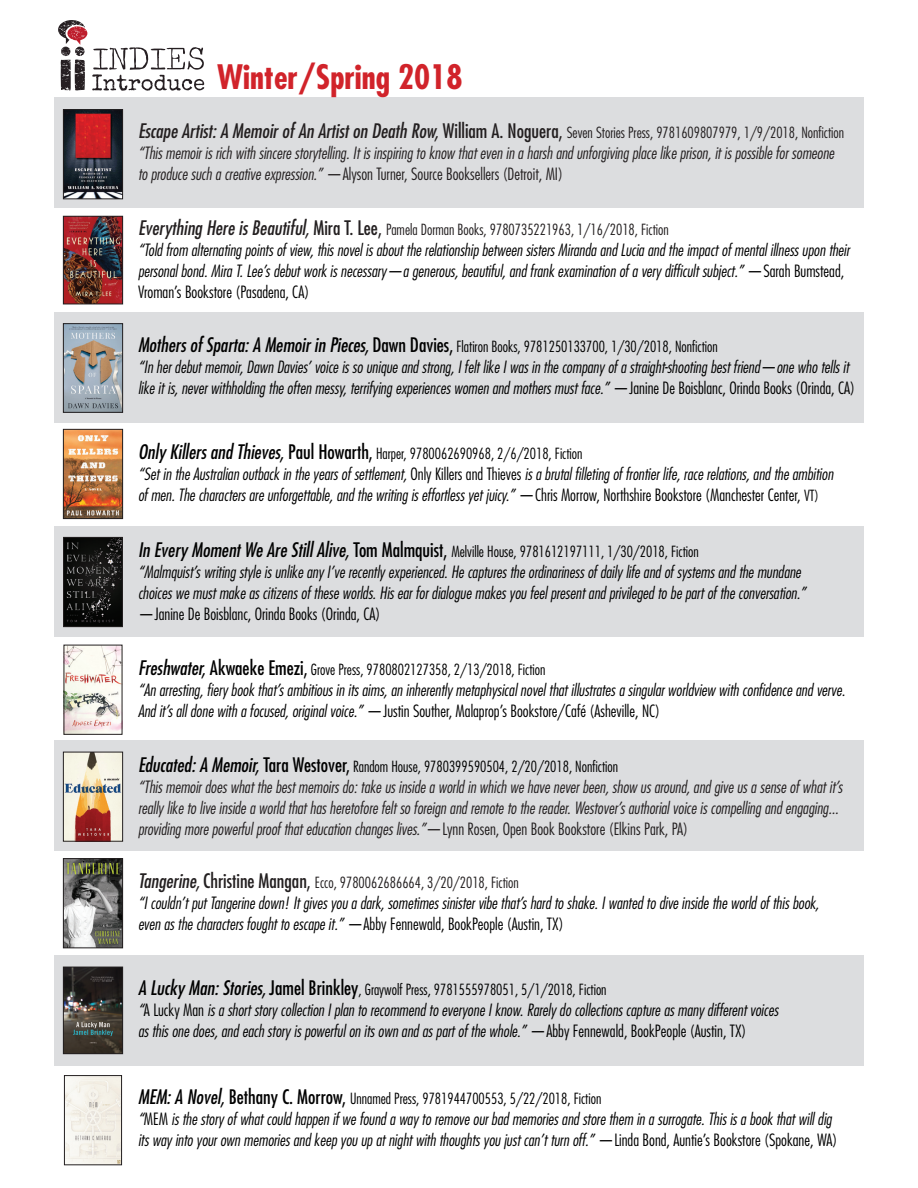
<style>
.page{position:relative;width:918px;height:1188px;background:#fff}
.page>*{position:absolute;margin:0;border:0;box-sizing:border-box;transform-origin:0 0}
.t1{font:700 condensed 32.85px "Futura";color:#d1232a}
.Normal__Web{font:italic 300 condensed 16.5px/21px "Futura";color:#000}
.Normal__Web-2{font:italic 300 condensed 16.5px/21px "Futura";color:#231f20}
.t2{font:300 condensed 15px "Futura";color:#000}
.t3{font:300 condensed 15px "Futura";color:#231f20}
.s1{font-weight:400;font-style:italic;font-size:19.5px}
.s2{font-weight:400;font-size:19.5px}
.s3{font-style:normal}
.s4{font-style:normal;font-size:15px}
</style>
<div class="page">
<div style="left:54px;top:98px;width:810px;height:110px;background:#dcdddf"></div>
<div style="left:54px;top:312px;width:810px;height:110px;background:#dcdddf"></div>
<div style="left:54px;top:526px;width:810px;height:111px;background:#dcdddf"></div>
<div style="left:54px;top:741px;width:810px;height:110px;background:#dcdddf"></div>
<div style="left:54px;top:955px;width:810px;height:110px;background:#dcdddf"></div>
<svg style="left:58px;top:20px;width:146px;height:71px"></svg>
<img style="left:65px;top:218px;width:56px;height:84px">
<div style="left:63px;top:216px;width:60px;height:88px;border:1px solid #231f20"></div>
<img style="left:65px;top:539px;width:56px;height:86px">
<div style="left:63px;top:537px;width:60px;height:90px;border:1px solid #231f20"></div>
<img style="left:65px;top:969px;width:56px;height:83px">
<div style="left:63px;top:967px;width:60px;height:87px;border:1px solid #231f20"></div>
<img style="left:65px;top:111px;width:56px;height:86px">
<div style="left:63px;top:109px;width:60px;height:90px;border:1px solid #231f20"></div>
<img style="left:65px;top:431px;width:56px;height:86px">
<div style="left:63px;top:429px;width:60px;height:90px;border:1px solid #231f20"></div>
<img style="left:66px;top:1077px;width:54px;height:86px">
<div style="left:64px;top:1075px;width:58px;height:90px;border:1px solid #231f20"></div>
<img style="left:65px;top:754px;width:56px;height:86px">
<div style="left:63px;top:752px;width:60px;height:90px;border:1px solid #231f20"></div>
<img style="left:65px;top:860px;width:56px;height:86px">
<div style="left:63px;top:858px;width:60px;height:90px;border:1px solid #231f20"></div>
<img style="left:65px;top:325px;width:56px;height:86px">
<div style="left:63px;top:323px;width:60px;height:90px;border:1px solid #231f20"></div>
<img style="left:66px;top:647px;width:54px;height:86px">
<p class="t1" style="left:217px;top:56px;width:247px">Winter/Spring 2018</p>
<p class="t3" style="left:138px;top:123px;width:708px"><span class="s1">Escape Artist: A Memoir of An Artist on Death Row,</span> <span class="s2">William A. Noguera,</span> Seven Stories Press, 9781609807979, 1/9/2018, Nonfiction</p>
<p class="Normal__Web-2" style="left:138px;top:142px;width:698px">“This memoir is rich with sincere storytelling. It is inspiring to know that even in a harsh and unforgiving place like prison, it is possible for someone to produce such a creative expression.” <span class="s3">—Alyson Turner, Source Booksellers (Detroit, MI)</span></p>
<p class="t3" style="left:138px;top:220px;width:532px"><span class="s1">Everything Here is Beautiful,</span> <span class="s2">Mira T. Lee,</span> Pamela Dorman Books, 9780735221963, 1/16/2018, Fiction</p>
<p class="Normal__Web" style="left:138px;top:239px;width:713px">“Told from alternating points of view, this novel is about the relationship between sisters Miranda and Lucia and the impact of mental illness upon their personal bond. Mira T. Lee’s debut work is necessary—a generous, beautiful, and frank examination of a very difficult subject.” <span class="s3">—Sarah Bumstead,<br>Vroman’s Bookstore (Pasadena, CA)</span></p>
<p class="t2" style="left:138px;top:337px;width:581px"><span class="s1">Mothers of Sparta: A Memoir in Pieces,</span> <span class="s2">Dawn Davies,</span> Flatiron Books, 9781250133700, 1/30/2018, Nonfiction</p>
<p class="Normal__Web" style="left:138px;top:356px;width:719px">“In her debut memoir, Dawn Davies’ voice is so unique and strong, I felt like I was in the company of a straight-shooting best friend—one who tells it like it is, never withholding the often messy, terrifying experiences women and mothers must face.” <span class="s3">—Janine De Boisblanc, Orinda Books (Orinda, CA)</span></p>
<p class="t2" style="left:138px;top:444px;width:446px"><span class="s1">Only Killers and Thieves,</span> <span class="s2">Paul Howarth,</span> Harper, 9780062690968, 2/6/2018, Fiction</p>
<p class="Normal__Web" style="left:138px;top:463px;width:697px">“Set in the Australian outback in the years of settlement, <span class="s3">Only Killers and Thieves</span> is a brutal filleting of frontier life, race relations, and the ambition of men. The characters are unforgettable, and the writing is effortless yet juicy.” <span class="s3">—Chris Morrow, Northshire Bookstore (Manchester Center,</span> <span class="s4">VT)</span></p>
<p class="t2" style="left:138px;top:542px;width:562px"><span class="s1">In Every Moment We Are Still Alive,</span> <span class="s2">Tom Malmquist,</span> Melville House, 9781612197111, 1/30/2018, Fiction</p>
<p class="Normal__Web" style="left:138px;top:561px;width:670px">“Malmquist’s writing style is unlike any I’ve recently experienced. He captures the ordinariness of daily life and of systems and the mundane choices we must make as citizens of these worlds. His ear for dialogue makes you feel present and privileged to be part of the conversation.” <span class="s3">—Janine De Boisblanc, Orinda Books (Orinda, CA)</span></p>
<p class="t2" style="left:138px;top:660px;width:409px"><span class="s1">Freshwater,</span> <span class="s2">Akwaeke Emezi,</span> Grove Press, 9780802127358, 2/13/2018, Fiction</p>
<p class="Normal__Web" style="left:138px;top:679px;width:709px">“An arresting, fiery book that’s ambitious in its aims, an inherently metaphysical novel that illustrates a singular worldview with confidence and verve.<br>And it’s all done with a focused, original voice.” <span class="s3">—Justin Souther, Malaprop’s Bookstore/Café (Asheville, NC)</span></p>
<p class="t2" style="left:138px;top:758px;width:482px"><span class="s1">Educated: A Memoir,</span> <span class="s2">Tara Westover,</span> Random House, 9780399590504, 2/20/2018, Nonfiction</p>
<p class="Normal__Web-2" style="left:138px;top:777px;width:706px">“This memoir does what the best memoirs do: take us inside a world in which we have never been, show us around, and give us a sense of what it’s really like to live inside a world that has heretofore felt so foreign and remote to the reader. Westover’s authorial voice is compelling and engaging... providing more powerful proof that education changes lives.”<span class="s3">—Lynn Rosen, Open Book Bookstore (Elkins Park, PA)</span></p>
<p class="t3" style="left:138px;top:873px;width:382px"><span class="s1">Tangerine,</span> <span class="s2">Christine Mangan,</span> Ecco, 9780062686664, 3/20/2018, Fiction</p>
<p class="Normal__Web" style="left:138px;top:892px;width:683px">“I couldn’t put Tangerine down! It gives you a dark, sometimes sinister vibe that’s hard to shake. I wanted to dive inside the world of this book, even as the characters fought to escape it.” <span class="s3">—Abby Fennewald, BookPeople (Austin, TX)</span></p>
<p class="t2" style="left:138px;top:980px;width:470px"><span class="s1">A Lucky Man: Stories,</span> <span class="s2">Jamel Brinkley</span>, Graywolf Press, 9781555978051, 5/1/2018, Fiction</p>
<p class="Normal__Web" style="left:138px;top:999px;width:642px">“<span class="s3">A Lucky Man</span> is a short story collection I plan to recommend to everyone I know. Rarely do collections capture as many different voices as this one does, and each story is powerful on its own and as part of the whole.” <span class="s3">—Abby Fennewald, BookPeople (Austin, TX)</span></p>
<p class="t2" style="left:138px;top:1090px;width:465px"><span class="s1">MEM: A Novel,</span> <span class="s2">Bethany C. Morrow,</span> Unnamed Press, 9781944700553, 5/22/2018, Fiction</p>
<p class="Normal__Web" style="left:138px;top:1108px;width:701px">“<span class="s3">MEM</span> is the story of what could happen if we found a way to remove our bad memories and store them in a surrogate. This is a book that will dig its way into your own memories and keep you up at night with thoughts you just can’t turn off.” <span class="s3">—Linda Bond, Auntie’s Bookstore (Spokane, WA)</span></p>
</div>
